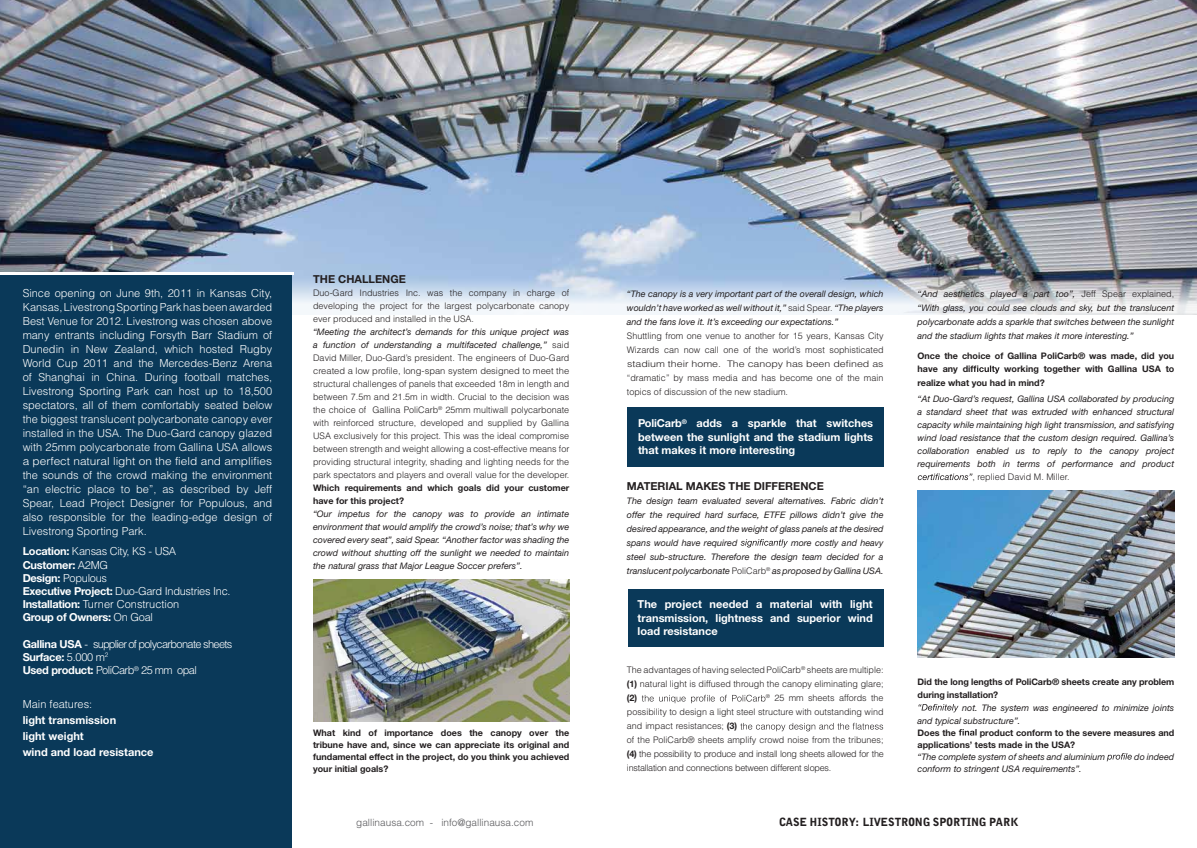
<style>
.page{position:relative;width:1197px;height:848px;background:#fff}
.page>*{position:absolute;margin:0;border:0;box-sizing:border-box;transform-origin:0 0}
.t1{font:300 11px/14px "Helvetica LT Std";color:#fff;text-align:justify}
.t2{font:700 11px/13.2px "Helvetica Neue LT Std";color:#fff;text-align:justify}
.t3{font:300 11px/13.2px "Helvetica LT Std";letter-spacing:-.025em;color:#fff}
.t4{font:300 11px/13.2px "Helvetica LT Std";letter-spacing:-.06em;color:#fff}
.t5{font:300 11px "Helvetica LT Std";color:#fff;scale:1.08 1}
.t6{font:700 11px "Helvetica Neue LT Std";color:#231f20}
.t7{font:900 11px "Grotesque MT Std";color:#231f20}
.t8{font:300 10px "Helvetica LT Std";color:#58585b}
.t9{font:300 9px/13px "Helvetica LT Std";color:#231f20}
.t10{font:italic 9px/14px "Helvetica Neue LT Std";color:#231f20;text-align:justify}
.t11{font:700 9px/12px "Helvetica Neue LT Std";color:#231f20}
.t12{font:300 9px "Helvetica LT Std";color:#231f20;scale:1.04 1}
.t13{font:300 9px "Helvetica LT Std";color:#231f20;scale:1.18 1}
.s1{font-family:"Helvetica Neue LT Std";font-weight:700}
.s2{font-family:"Helvetica LT Std";font-weight:300}
.s3{font-family:"Helvetica Neue LT Std";font-weight:400;font-style:italic}
.s4{font-family:"Helvetica LT Std";font-weight:300;font-style:normal}
.s5{font-weight:400;font-style:italic}
</style>
<div class="page">
<img style="left:0;top:0;width:1196px;height:315px">
<div style="left:627px;top:589px;width:256px;height:57px;background:#0a3959"></div>
<img style="left:313px;top:579px;width:256px;height:142px">
<img style="left:917px;top:490px;width:257px;height:168px">
<div style="left:627px;top:407px;width:256px;height:59px;background:#0a3959"></div>
<div style="left:0;top:275px;width:291px;height:573px;background:#0a3959"></div>
<svg style="left:740px;top:539px;width:47px;height:8px"></svg>
<svg style="left:973px;top:365px;width:26px;height:8px"></svg>
<svg style="left:917px;top:473px;width:55px;height:7px"></svg>
<svg style="left:918px;top:704px;width:40px;height:8px"></svg>
<svg style="left:958px;top:729px;width:18px;height:6px"></svg>
<svg style="left:1106px;top:753px;width:25px;height:8px"></svg>
<hr style="left:0;top:272px;width:293px;height:3px;background:#fff">
<svg style="left:641px;top:694px;width:124px;height:9px"></svg>
<svg style="left:740px;top:722px;width:143px;height:9px"></svg>
<p class="t1" style="left:23px;top:286px;width:251px">Since opening on June 9th, 2011 in Kansas City, Kansas,LivestrongSportingParkhasbeenawarded Best Venue for 2012. Livestrong was chosen above many entrants including Forsyth Barr Stadium of Dunedin in New Zealand, which hosted Rugby World Cup 2011 and the Mercedes-Benz Arena of Shanghai in China. During football matches, Livestrong Sporting Park can host up to 18,500 spectators, all of them comfortably seated below the biggest translucent polycarbonate canopy ever installed in the USA. The Duo-Gard canopy glazed with 25mm polycarbonate from Gallina USA allows</p>
<p class="t1" style="left:23px;top:468px;width:251px">the sounds of the crowd making the environment “an electric place to be”, as described by Jeff Spear, Lead Project Designer for Populous, and also responsible for the leading-edge design of Livestrong Sporting Park.</p>
<p class="t3" style="left:23px;top:544px;width:209px"><span class="s1">Location:</span> Kansas City, KS - USA<br><span class="s1">Customer:</span> A2MG<br><span class="s1">Design:</span> Populous<br><span class="s1">Executive Project:</span> Duo-Gard Industries Inc.<br><span class="s1">Installation:</span> Turner Construction<br><span class="s1">Group of Owners:</span> On Goal</p>
<p class="t4" style="left:23px;top:637px;width:211px"><span class="s1">Gallina USA</span> - supplier of polycarbonate sheets<br><span class="s1">Surface:</span> 5.000 m<sup>2<br></sup><span class="s1">Used product:</span> PoliCarb<sup>®</sup> 25 mm opal</p>
<p class="t5" style="left:23px;top:454px;width:232px">a perfect natural light on the field and amplifies</p>
<p class="t2" style="left:23px;top:695px;width:132px;line-height:16px;text-align:left"><span class="s2">Main features:<br></span>light transmission<br>light weight<br>wind and load resistance</p>
<p class="t6" style="left:313px;top:272px;width:94px">THE CHALLENGE</p>
<p class="t9" style="left:313px;top:286px;width:258px">Duo-Gard Industries Inc. was the company in charge of developing the project for the largest polycarbonate canopy ever produced and installed in the USA.<br><span class="s3">“Meeting the architect’s demands for this unique project was a function of understanding a multifaceted challenge,”</span> said David Miller, Duo-Gard’s president. The engineers of Duo-Gard</p>
<p class="t9" style="left:313px;top:377px;width:258px">structural challenges of panels that exceeded 18m in length and between 7.5m and 21.5m in width. Crucial to the decision was the choice of Gallina PoliCarb<sup>®</sup> 25mm multiwall polycarbonate with reinforced structure, developed and supplied by Gallina USA exclusively for this project. This was the ideal compromise between strength and weight allowing a cost-effective means for providing structural integrity, shading and lighting needs for the park spectators and players and overall value for the developer.<br><span class="s1">Which requirements and which goals did your customer have for this project?<br></span><span class="s3">“Our impetus for the canopy was to provide an intimate environment that would amplify the crowd’s noise; that’s why we covered every seat”, said Spear. “Another factor was shading the crowd without shutting off the sunlight we needed to maintain the natural grass that Major League Soccer prefers”.</span></p>
<p class="t12" style="left:313px;top:365px;width:248px">created a low profile, long-span system designed to meet the</p>
<p class="t11" style="left:313px;top:726px;width:258px;text-align:justify">What kind of importance does the canopy over the tribune have and, since we can appreciate its original and fundamental effect in the project, do you think you achieved your initial goals?</p>
<p class="t10" style="left:627px;top:287px;width:258px;text-align:left">“The canopy is a very important part of the overall design, which wouldn’t have worked as well without it,” <span class="s4">said Spear.</span> “The players and the fans love it. It’s exceeding our expectations.”<br><span class="s4">Shuttling from one venue to another for 15 years, Kansas City Wizards can now call one of the world’s most sophisticated</span></p>
<p class="t9" style="left:627px;top:371px;width:258px;line-height:14px">“dramatic” by mass media and has become one of the main topics of discussion of the new stadium.</p>
<p class="t13" style="left:627px;top:358px;width:219px">stadium their home. The canopy has been defined as</p>
<p class="t2" style="left:638px;top:416px;width:237px">PoliCarb<sup>®</sup> adds a sparkle that switches between the sunlight and the stadium lights that makes it more interesting</p>
<p class="t6" style="left:627px;top:479px;width:198px">MATERIAL MAKES THE DIFFERENCE</p>
<p class="t10" style="left:627px;top:493px;width:258px">The design team evaluated several alternatives. Fabric didn’t offer the required hard surface, ETFE pillows didn’t give the desired appearance, and the weight of glass panels at the desired spans would have required</p>
<p class="t10" style="left:627px;top:535px;width:258px;text-indent:164px">more costly and heavy steel sub-structure. Therefore the design team decided for a translucent polycarbonate <span class="s4">PoliCarb</span><sup>®</sup> as proposed by Gallina USA.</p>
<p class="t2" style="left:637px;top:597px;width:237px">The project needed a material with light transmission, lightness and superior wind load resistance</p>
<p class="t9" style="left:627px;top:663px;width:258px;line-height:14px;text-align:justify">The advantages of having selected PoliCarb<sup>®</sup> sheets are multiple: <span class="s1">(1)</span> natural light is diffused through the canopy eliminating glare; <span class="s1">(2)</span></p>
<p class="t9" style="left:627px;top:691px;width:258px;line-height:14px;text-indent:139px"><sup>®</sup> 25 mm sheets affords the possibility to design a light steel structure with outstanding wind and impact resistances; <span class="s1">(3)<br></span>of the PoliCarb® sheets amplify crowd noise from the tribunes; <span class="s1">(4)</span> the possibility to produce and install long sheets allowed for the installation and connections between different slopes.</p>
<p class="t10" style="left:917px;top:286px;width:258px">“And aesthetics played a part too”, <span class="s4">Jeff Spear explained, </span>“With glass, you could see clouds and sky, but the translucent polycarbonate adds a sparkle that switches between the sunlight and the stadium lights that makes it more interesting.”</p>
<p class="t11" style="left:917px;top:349px;width:258px;line-height:13px">Once the choice of Gallina PoliCarb® was made, did you have any dif</p>
<p class="t11" style="left:917px;top:361px;width:258px;line-height:14px;text-indent:87px">working together with Gallina USA to realize what you had in mind?</p>
<p class="t10" style="left:917px;top:391px;width:258px">“At Duo-Gard’s request, Gallina USA collaborated by producing</p>
<p class="t10" style="left:917px;top:404px;width:258px">a standard sheet that was extruded with enhanced structural</p>
<p class="t10" style="left:917px;top:417px;width:258px">capacity while maintaining high light transmission, and satisfying</p>
<p class="t10" style="left:917px;top:430px;width:258px">wind load resistance that the custom design required. Gallina’s</p>
<p class="t10" style="left:917px;top:443px;width:258px">collaboration enabled us to reply to the canopy project</p>
<p class="t10" style="left:917px;top:456px;width:258px">requirements both in terms of performance and product</p>
<p class="t9" style="left:972px;top:470px;width:99px">, replied David M. Miller.</p>
<p class="t11" style="left:917px;top:675px;width:258px">Did the long lengths of PoliCarb® sheets create any problem</p>
<p class="t11" style="left:917px;top:688px;width:82px">during installation?</p>
<p class="t10" style="left:962px;top:700px;width:213px">not. The system was engineered to minimize joints</p>
<p class="t10" style="left:917px;top:713px;width:104px">and typical substructure”.</p>
<p class="t11" style="left:917px;top:726px;width:40px">Does the</p>
<p class="t11" style="left:917px;top:726px;width:258px;text-indent:62px">product conform to the severe measures and applications’ tests made in the USA?<br><span class="s5">“The complete system of sheets and aluminium</span></p>
<p class="t10" style="left:1134px;top:749px;width:41px">do indeed</p>
<p class="t10" style="left:917px;top:761px;width:165px">conform to stringent USA requirements”.</p>
<p class="t8" style="left:356px;top:815px;width:178px">gallinausa.com - info@gallinausa.com</p>
<p class="t7" style="left:779px;top:815px;width:240px">CASE HISTORY: LIVESTRONG SPORTING PARK</p>
</div>
